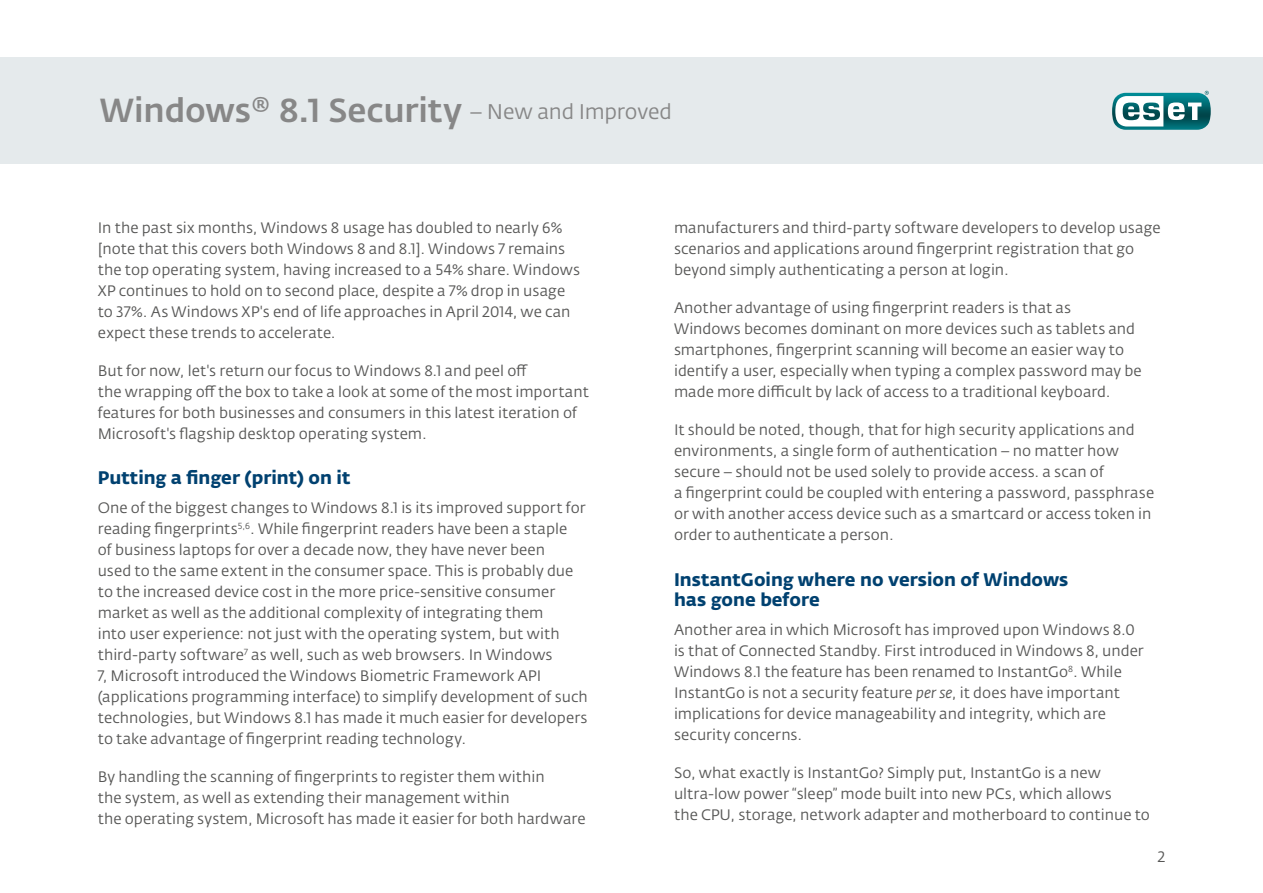
<style>
.page{position:relative;width:1263px;height:893px;background:#fff}
.page>*{position:absolute;margin:0;border:0;box-sizing:border-box;transform-origin:0 0}
.t1{font:500 33px "Fedra Sans Alt Pro";letter-spacing:-.005em;color:#878787}
.t2{font:700 18px/19.5px "Fedra Sans Alt Pro";color:#004170}
.t3{font:15px/21px "Fedra Sans Alt Pro";color:#575756}
.s1{font-weight:400;font-size:21px}
.s2{font-style:italic}
</style>
<div class="page">
<div style="left:0;top:57px;width:1263px;height:107px;background:#e5eaec"></div>
<svg style="left:1112px;top:91px;width:99px;height:39px;background:#6da7ac"></svg>
<h1 class="t1" style="left:100px;top:90px;width:574px">Windows® 8.1 Security <span class="s1">– New and Improved</span></h1>
<p class="t3" style="left:98px;top:217px;width:484px">In the past six months, Windows 8 usage has doubled to nearly 6% [note that this covers both Windows 8 and 8.1]. Windows 7 remains the top operating system, having increased to a 54% share. Windows XP continues to hold on to second place, despite a 7% drop in usage to 37%. As Windows XP's end of life approaches in April 2014, we can expect these trends to accelerate.</p>
<p class="t3" style="left:98px;top:360px;width:493px">But for now, let's return our focus to Windows 8.1 and peel off<br>the wrapping off the box to take a look at some of the most important features for both businesses and consumers in this latest iteration of Microsoft's flagship desktop operating system.</p>
<p class="t2" style="left:98px;top:468px;width:254px">Putting a finger (print) on it</p>
<p class="t3" style="left:98px;top:498px;width:491px">One of the biggest changes to Windows 8.1 is its improved support for reading fingerprints<sup>5,6</sup>. While fingerprint readers have been a staple<br>of business laptops for over a decade now, they have never been<br>used to the same extent in the consumer space. This is probably due to the increased device cost in the more price-sensitive consumer market as well as the additional complexity of integrating them<br>into user experience: not just with the operating system, but with third-party software<sup>7</sup> as well, such as web browsers. In Windows<br>7, Microsoft introduced the Windows Biometric Framework API (applications programming interface) to simplify development of such technologies, but Windows 8.1 has made it much easier for developers to take advantage of fingerprint reading technology.</p>
<p class="t3" style="left:98px;top:767px;width:489px">By handling the scanning of fingerprints to register them within<br>the system, as well as extending their management within<br>the operating system, Microsoft has made it easier for both hardware</p>
<p class="t3" style="left:674px;top:217px;width:488px">manufacturers and third-party software developers to develop usage scenarios and applications around fingerprint registration that go beyond simply authenticating a person at login.</p>
<p class="t3" style="left:674px;top:297px;width:469px">Another advantage of using fingerprint readers is that as Windows becomes dominant on more devices such as tablets and smartphones, fingerprint scanning will become an easier way to identify a user, especially when typing a complex password may be made more difficult by lack of access to a traditional keyboard.</p>
<p class="t3" style="left:674px;top:419px;width:482px">It should be noted, though, that for high security applications and environments, a single form of authentication – no matter how secure – should not be used solely to provide access. a scan of<br>a fingerprint could be coupled with entering a password, passphrase or with another access device such as a smartcard or access token in order to authenticate a person.</p>
<p class="t2" style="left:674px;top:570px;width:396px">InstantGoing where no version of Windows has gone before</p>
<p class="t3" style="left:674px;top:620px;width:471px">Another area in which Microsoft has improved upon Windows 8.0 is that of Connected Standby. First introduced in Windows 8, under Windows 8.1 the feature has been renamed to InstantGo<sup>8</sup>. While InstantGo is not a security feature <span class="s2">per se</span>, it does have important implications for device manageability and integrity, which are security concerns.</p>
<p class="t3" style="left:674px;top:763px;width:477px">So, what exactly is InstantGo? Simply put, InstantGo is a new ultra‑low power “sleep” mode built into new PCs, which allows<br>the CPU, storage, network adapter and motherboard to continue to</p>
<p class="t3" style="left:1158px;top:846px;width:9px">2</p>
</div>
